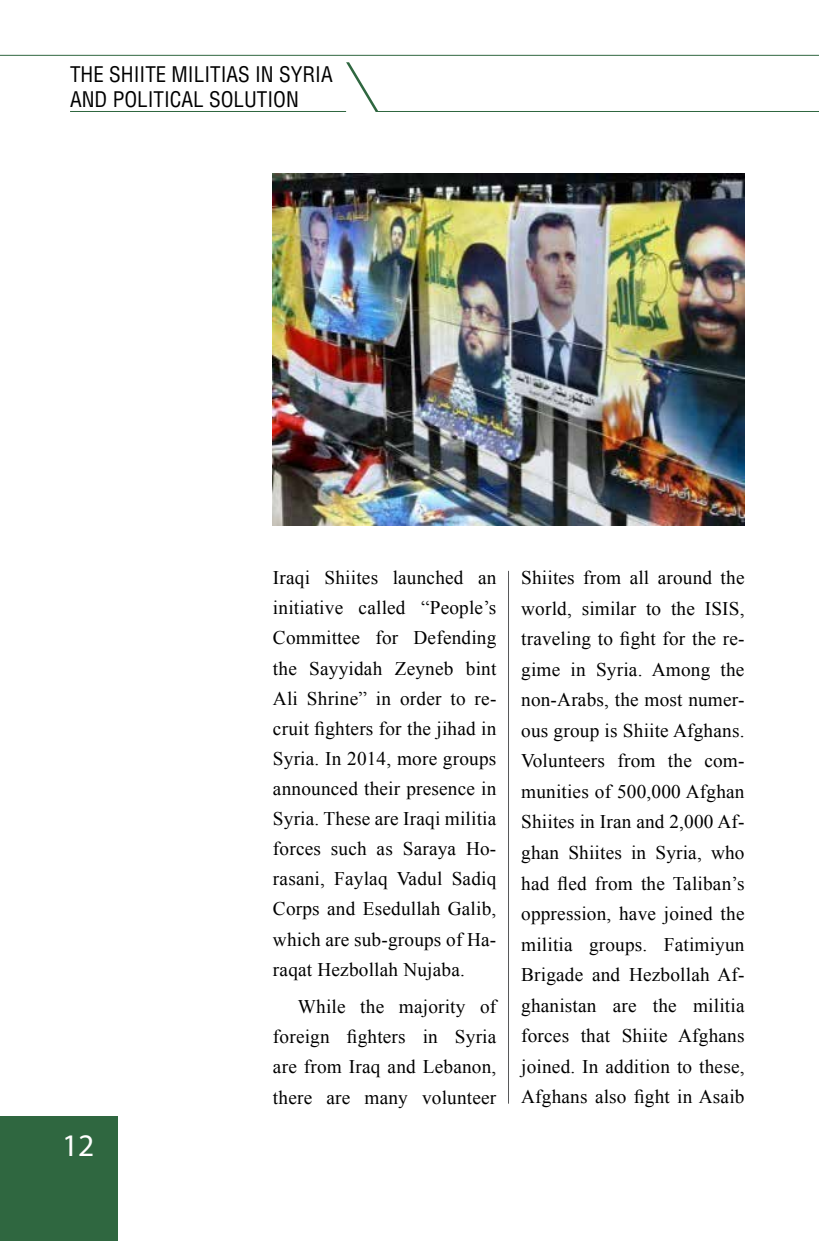
<style>
.page{position:relative;width:819px;height:1241px;background:#fff}
.page>*{position:absolute;margin:0;border:0;box-sizing:border-box;transform-origin:0 0}
.t1{font:31.5px "Myriad Pro";color:#fff}
.t2{font:condensed 21px/25.2px "Helvetica LT Std";color:#000}
.t3{font:19.25px/30.4px "Times New Roman";letter-spacing:.01em;color:#000;text-align:justify}
</style>
<div class="page">
<hr style="left:376px;top:111px;width:443px;height:1px;background:#2f6740">
<hr style="left:0;top:55px;width:819px;height:1px;background:#2f6740">
<svg style="left:346px;top:62px;width:32px;height:50px"></svg>
<hr style="left:70px;top:111px;width:276px;height:1px;background:#2f6740">
<div style="left:0;top:1116px;width:117px;height:124px;background:#2f6740"></div>
<hr style="left:508px;top:570px;width:1px;height:533px;background:#58595b">
<img style="left:273px;top:174px;width:471px;height:351px">
<p class="t2" style="left:70px;top:62px;width:264px">THE SHIITE MILITIAS IN SYRIA<br>AND POLITICAL SOLUTION</p>
<h1 class="t1" style="left:62px;top:1125px;width:34px">12</h1>
<p class="t3" style="left:273px;top:562px;width:225px">Iraqi Shiites launched an initiative called “People’s Committee for Defending the Sayyidah Zeyneb bint Ali Shrine” in order to re&shy;cruit fighters for the jihad in Syria. In 2014, more groups announced their presence in Syria. These are Iraqi militia forces such as Saraya Ho&shy;rasani, Faylaq Vadul Sadiq Corps and Esedullah Galib, which are sub-groups of Ha&shy;raqat Hezbollah Nujaba.</p>
<p class="t3" style="left:273px;top:991px;width:225px;text-indent:25px">While the majority of foreign fighters in Syria are from Iraq and Lebanon, there are many volunteer</p>
<p class="t3" style="left:521px;top:562px;width:225px">Shiites from all around the world, similar to the ISIS, traveling to fight for the re&shy;gime in Syria. Among the non-Arabs, the most numer&shy;ous group is Shiite Afghans.<br>Volunteers from the com&shy;munities of 500,000 Afghan Shiites in Iran and 2,000 Af&shy;ghan Shiites in Syria, who had fled from the Taliban’s oppression, have joined the militia groups. Fatimiyun Brigade and Hezbollah Af&shy;ghanistan are the militia forces that Shiite Afghans joined. In addition to these, Afghans also fight in Asaib</p>
</div>
